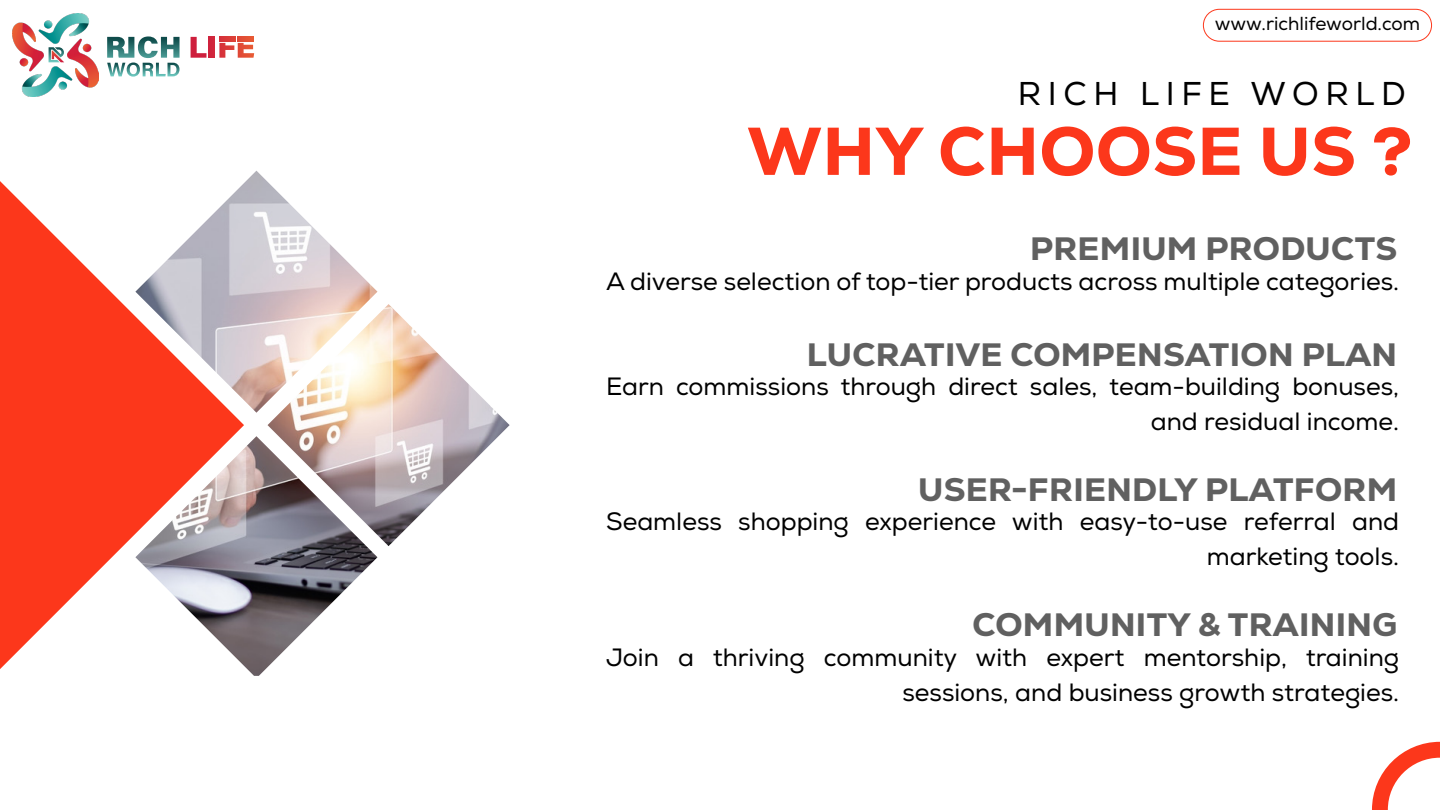
<style>
.page{position:relative;width:1440px;height:810px;background:#fff}
.page>*{position:absolute;margin:0;border:0;box-sizing:border-box;transform-origin:0 0}
.t1{font:800 67.5px "Nexa";letter-spacing:.01em;color:#fc371b}
.t2{font:800 32.9px "Nexa";letter-spacing:.01em;color:#606060}
.t3{font:32.9px "Nexa";letter-spacing:.2em;color:#000}
.t4{font:25px/35px "Nexa";color:#000;text-align:right}
.t5{font:18.8px "Nexa";color:#000}
</style>
<div class="page">
<svg style="left:1372px;top:742px;width:68px;height:68px"></svg>
<img style="left:12px;top:13px;width:86px;height:83px">
<svg style="left:107px;top:36px;width:73px;height:41px"></svg>
<svg style="left:191px;top:37px;width:16px;height:21px"></svg>
<div style="left:209px;top:37px;width:6px;height:21px;background:#d0253c"></div>
<hr style="left:219px;top:37px;width:16px;height:4px;background:#d93839">
<hr style="left:238px;top:37px;width:15px;height:4px;background:#e35035">
<svg style="left:219px;top:43px;width:35px;height:15px"></svg>
<svg style="left:49px;top:47px;width:15px;height:15px"></svg>
<div style="left:1203px;top:9px;width:229px;height:33px;border:1px solid #fc371b;border-radius:16px"></div>
<svg style="left:0;top:181px;width:244px;height:488px;fill:#fc371b"></svg>
<img style="left:135px;top:171px;width:242px;height:242px">
<img style="left:135px;top:436px;width:242px;height:240px">
<img style="left:268px;top:304px;width:242px;height:242px">
<p class="t5" style="left:1215px;top:13px;width:207px">www.richlifeworld.com</p>
<h2 class="t3" style="left:1018px;top:74px;width:389px">RICH LIFE WORLD</h2>
<h1 class="t1" style="left:747px;top:108px;width:667px">WHY CHOOSE US ?</h1>
<h2 class="t2" style="left:1030px;top:228px;width:369px">PREMIUM PRODUCTS</h2>
<p class="t4" style="left:606px;top:264px;width:795px">A diverse selection of top-tier products across multiple categories.</p>
<h2 class="t2" style="left:807px;top:333px;width:592px">LUCRATIVE COMPENSATION PLAN</h2>
<p class="t4" style="left:606px;top:370px;width:795px">Earn commissions through direct sales, team-building bonuses, and residual income.</p>
<h2 class="t2" style="left:918px;top:468px;width:481px">USER-FRIENDLY PLATFORM</h2>
<p class="t4" style="left:606px;top:505px;width:795px">Seamless shopping experience with easy-to-use referral and marketing tools.</p>
<h2 class="t2" style="left:973px;top:604px;width:426px">COMMUNITY &amp; TRAINING</h2>
<p class="t4" style="left:606px;top:640px;width:795px">Join a thriving community with expert mentorship, training sessions, and business growth strategies.</p>
</div>
